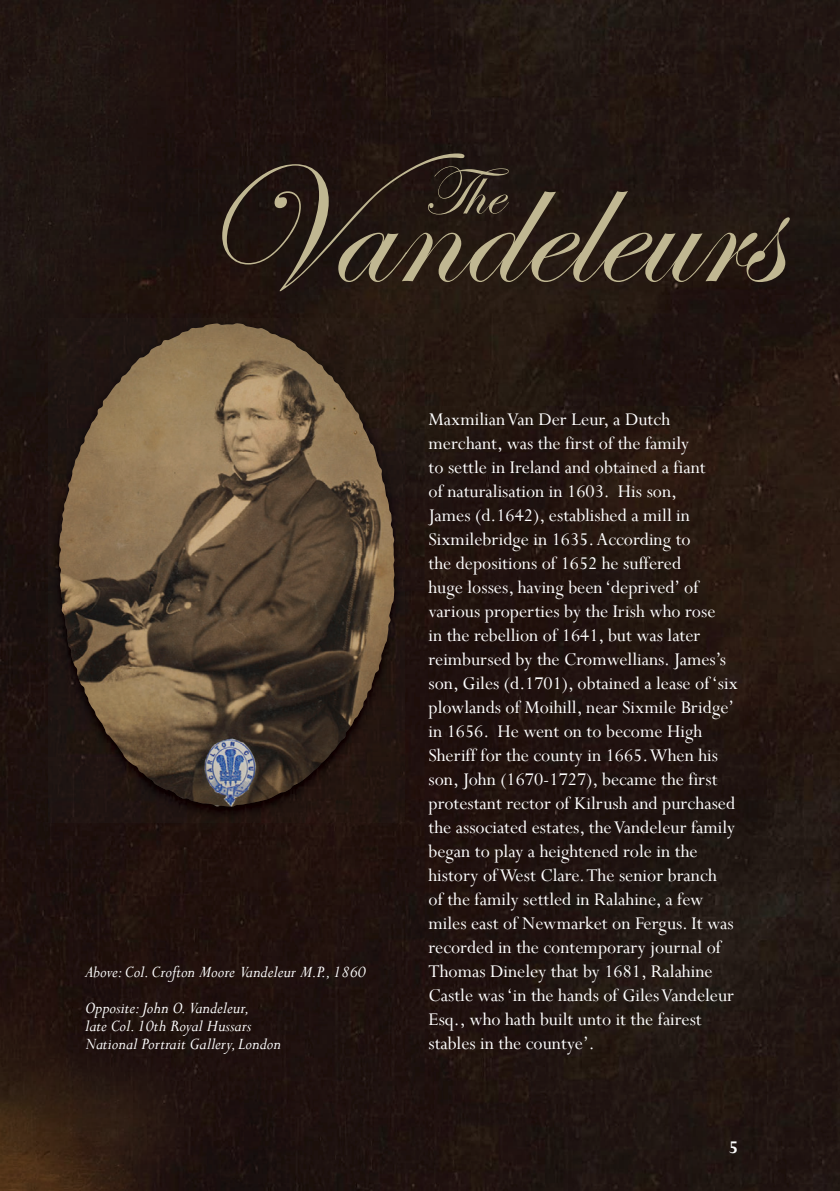
<style>
.page{position:relative;width:840px;height:1191px;background:#fff}
.page>*{position:absolute;margin:0;border:0;box-sizing:border-box;transform-origin:0 0}
.t1{font:178.4px "Edwardian Script ITC";color:#c0b792}
.t2{font:69.6px "Edwardian Script ITC";color:#c0b792}
.t3{font:20px/24px "Perpetua";color:#fff}
.t4{font:700 20px "Perpetua";color:#fff}
.t5{font:italic 18px/36px "Perpetua";color:#fff}
</style>
<div class="page">
<img style="left:0;top:0;width:839px;height:1191px">
<img style="left:49px;top:319px;width:355px;height:504px">
<svg style="left:59px;top:323px;width:335px;height:483px;background:#504031"></svg>
<img style="left:59px;top:323px;width:175px;height:392px">
<h1 class="t1" style="left:195px;top:128px;width:584px">Vandeleurs</h1>
<h2 class="t2" style="left:422px;top:154px;width:88px">Th e</h2>
<p class="t5" style="left:85px;top:953px;width:282px">Above: Col. Crofton Moore Vandeleur M.P., 1860<br>Opposite: John O. Vandeleur,</p>
<p class="t5" style="left:85px;top:1016px;width:197px;line-height:18px">late Col. 10th Royal Hussars<br>National Portrait Gallery, London</p>
<p class="t3" style="left:428px;top:407px;width:311px">Maxmilian Van Der Leur, a Dutch merchant, was the first of the family<br>to settle in Ireland and obtained a fiant<br>of naturalisation in 1603. His son,<br>James (d.1642), established a mill in Sixmilebridge in 1635. According to<br>the depositions of 1652 he suffered<br>huge losses, having been ‘deprived’ of various properties by the Irish who rose<br>in the rebellion of 1641, but was later reimbursed by the Cromwellians. James’s son, Giles (d.1701), obtained a lease of ‘six plowlands of Moihill, near Sixmile Bridge’ in 1656. He went on to become High Sheriff for the county in 1665. When his son, John (1670-1727), became the first protestant rector of Kilrush and purchased the associated estates, the Vandeleur family began to play a heightened role in the history of West Clare. The senior branch<br>of the family settled in Ralahine, a few miles east of Newmarket on Fergus. It was recorded in the contemporary journal of Thomas Dineley that by 1681, Ralahine Castle was ‘in the hands of Giles Vandeleur Esq., who hath built unto it the fairest stables in the countye’.</p>
<p class="t4" style="left:728px;top:1134px;width:11px">5</p>
</div>
